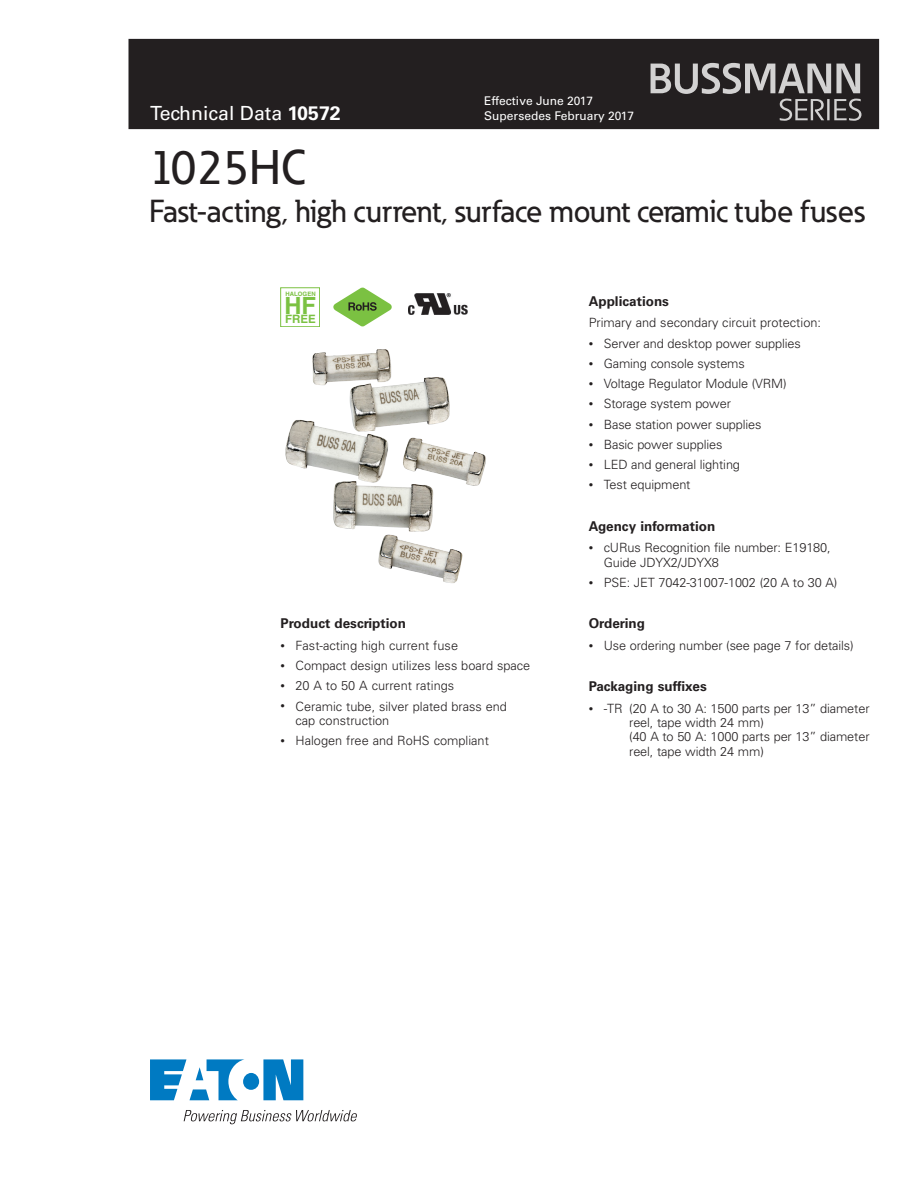
<style>
.page{position:relative;width:918px;height:1188px;background:#fff}
.page>*{position:absolute;margin:0;border:0;box-sizing:border-box;transform-origin:0 0}
._00_Product{font:500 48px "Eaton";color:#231f20}
._00_Product-2{font:500 31.5px "Eaton";letter-spacing:-.01em;color:#231f20}
.t1{font:700 23.7px "Helvetica";color:#7bc142}
._00_Application{font:19.5px "Univers LT Std";color:#fff}
._01_Head2{font:700 13.5px "Univers LT Std";color:#231f20}
._02_Body{font:300 12.75px/14.2px "Univers";letter-spacing:-.01em;color:#231f20}
.t2{font:12px/15px "Univers LT Std";color:#fff}
.t3{font:700 11.55px "Helvetica";color:#7bc142}
.t4{font:700 6px "Helvetica";color:#7bc142}
.s1{font-weight:700}
.s2{font-size:9px}
</style>
<div class="page">
<div style="left:129px;top:39px;width:750px;height:90px;background:#231f20"></div>
<svg style="left:651px;top:63px;width:210px;height:58px"></svg>
<svg style="left:150px;top:1059px;width:153px;height:41px"></svg>
<svg style="left:184px;top:1110px;width:173px;height:14px"></svg>
<img style="left:409px;top:293px;width:58px;height:22px">
<div style="left:281px;top:288px;width:39px;height:39px;border:1px solid #7bc142"></div>
<svg style="left:333px;top:288px;width:59px;height:38px"></svg>
<img style="left:285px;top:349px;width:165px;height:135px">
<p class="_00_Application" style="left:150px;top:102px;width:192px">Technical Data <span class="s1">10572</span></p>
<p class="t2" style="left:484px;top:93px;width:151px">Effective June 2017<br>Supersedes February 2017</p>
<p class="_00_Product" style="left:149px;top:138px;width:158px">1025HC</p>
<p class="_00_Product-2" style="left:149px;top:192px;width:717px">Fast-acting, high current, surface mount ceramic tube fuses</p>
<p class="t4" style="left:286px;top:290px;width:32px">HALOGEN</p>
<p class="t1" style="left:284px;top:291px;width:33px">HF</p>
<p class="t3" style="left:285px;top:312px;width:32px">FREE</p>
<p class="_01_Head2" style="left:280px;top:615px;width:127px">Product description</p>
<p class="_02_Body" style="left:280px;top:638px;width:179px"><span class="s2">•</span> Fast-acting high current fuse</p>
<p class="_02_Body" style="left:280px;top:658px;width:251px"><span class="s2">•</span> Compact design utilizes less board space</p>
<p class="_02_Body" style="left:280px;top:678px;width:175px"><span class="s2">•</span> 20 A to 50 A current ratings</p>
<p class="_02_Body" style="left:296px;top:699px;width:213px;text-indent:-15px"><span class="s2">•</span> Ceramic tube, silver plated brass end cap construction</p>
<p class="_02_Body" style="left:280px;top:733px;width:210px"><span class="s2">•</span> Halogen free and RoHS compliant</p>
<p class="_01_Head2" style="left:589px;top:293px;width:82px">Applications</p>
<p class="_02_Body" style="left:589px;top:315px;width:234px">Primary and secondary circuit protection:</p>
<p class="_02_Body" style="left:589px;top:336px;width:214px"><span class="s2">•</span> Server and desktop power supplies</p>
<p class="_02_Body" style="left:589px;top:356px;width:158px"><span class="s2">•</span> Gaming console systems</p>
<p class="_02_Body" style="left:589px;top:376px;width:200px"><span class="s2">•</span> Voltage Regulator Module (VRM)</p>
<p class="_02_Body" style="left:589px;top:396px;width:144px"><span class="s2">•</span> Storage system power</p>
<p class="_02_Body" style="left:589px;top:417px;width:174px"><span class="s2">•</span> Base station power supplies</p>
<p class="_02_Body" style="left:589px;top:437px;width:135px"><span class="s2">•</span> Basic power supplies</p>
<p class="_02_Body" style="left:589px;top:457px;width:153px"><span class="s2">•</span> LED and general lighting</p>
<p class="_02_Body" style="left:589px;top:477px;width:103px"><span class="s2">•</span> Test equipment</p>
<p class="_01_Head2" style="left:589px;top:518px;width:128px">Agency information</p>
<p class="_02_Body" style="left:604px;top:540px;width:229px;text-indent:-15px"><span class="s2">•</span> cURus Recognition file number: E19180,<br>Guide JDYX2/JDYX8</p>
<p class="_02_Body" style="left:589px;top:575px;width:250px"><span class="s2">•</span> PSE: JET 7042-31007-1002 (20 A to 30 A)</p>
<p class="_01_Head2" style="left:589px;top:615px;width:58px">Ordering</p>
<p class="_02_Body" style="left:589px;top:638px;width:266px"><span class="s2">•</span> Use ordering number (see page 7 for details)</p>
<p class="_01_Head2" style="left:589px;top:678px;width:120px">Packaging suffixes</p>
<p class="_02_Body" style="left:629px;top:701px;width:242px;text-indent:-40px"><span class="s2">•</span> -TR (20 A to 30 A: 1500 parts per 13” diameter reel, tape width 24 mm)<br>(40 A to 50 A: 1000 parts per 13” diameter reel, tape width 24 mm)</p>
</div>
